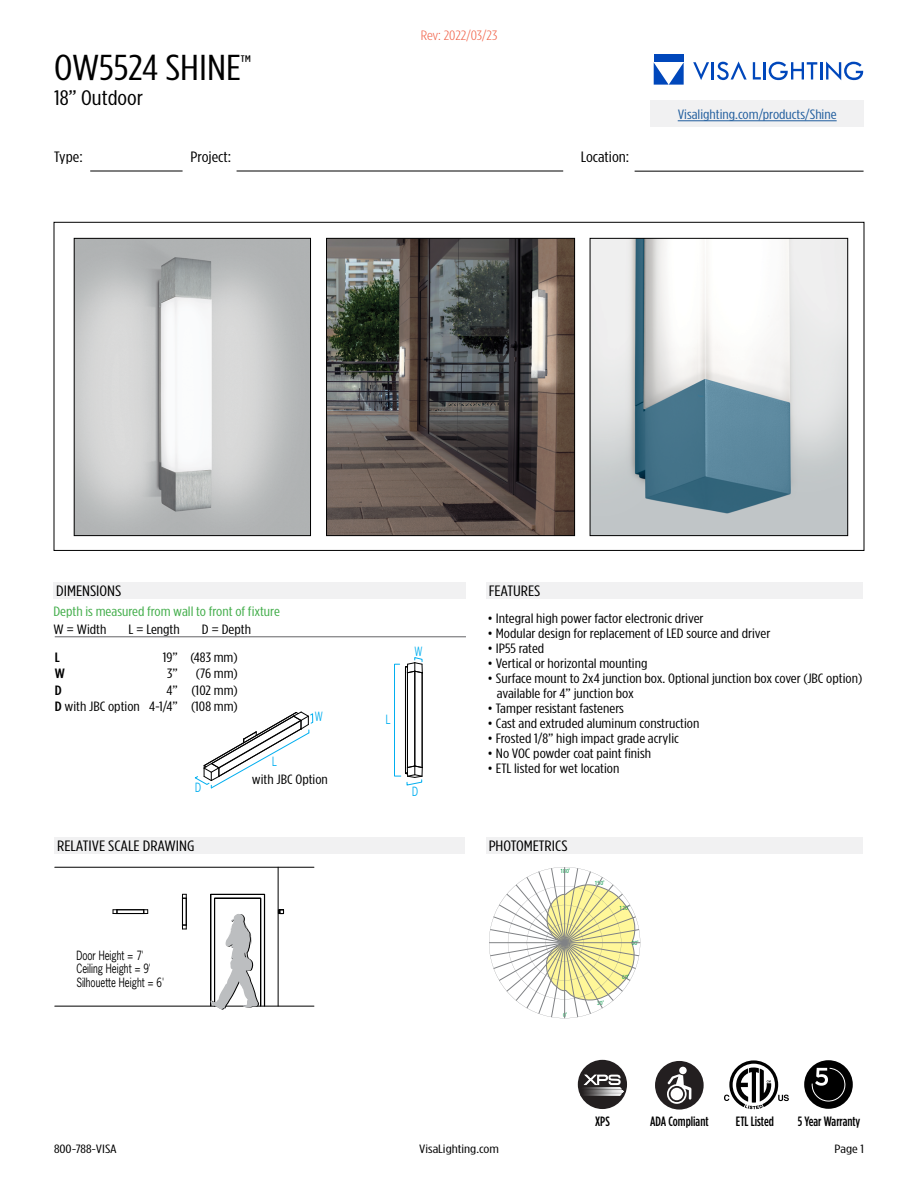
<style>
.page{position:relative;width:918px;height:1188px;background:#fff}
.page>*{position:absolute;margin:0;border:0;box-sizing:border-box;transform-origin:0 0}
.t1{font:condensed 36px "Gotham HTF";color:#000;scale:1.25 1}
.t2{font:condensed 21px "Gotham HTF";color:#000;scale:1.25 1}
.t3{font:condensed 15px "Gotham HTF";color:#000;scale:1.25 1}
.t4{font:condensed 13.5px/15px "Gotham HTF";color:#000;scale:1.25 1}
.t5{font:condensed 13.5px "Gotham HTF";color:#41ad49;scale:1.25 1}
.t6{font:500 condensed 13.5px "Gotham HTF";color:#000}
.t7{font:condensed 13.5px "Gotham HTF";color:#215e9e;scale:1.25 1}
.t8{font:300 condensed 13.5px "Gotham HTF";letter-spacing:-.01em;color:#f15b40;scale:1.25 1}
.t9{font:500 condensed 13.5px "Gotham HTF";color:#000;scale:1.25 1}
.t10{font:12px/13.5px "News Gothic Std";color:#000;scale:.8 1}
.t11{font:condensed 12px "Gotham HTF";color:#000;scale:1.35 1}
.t12{font:12px "News Gothic Std";color:#00aeef;scale:.8 1}
.t13{font:condensed 5.85px "Frutiger LT Std";color:#009444}
.s1{font-weight:500}
</style>
<div class="page">
<svg style="left:394px;top:657px;width:29px;height:129px"></svg>
<svg style="left:194px;top:711px;width:120px;height:78px"></svg>
<svg style="left:489px;top:867px;width:152px;height:152px"></svg>
<div style="left:654px;top:55px;width:30px;height:7px;background:#0047bb"></div>
<svg style="left:654px;top:62px;width:30px;height:23px"></svg>
<svg style="left:693px;top:62px;width:16px;height:18px"></svg>
<hr style="left:711px;top:62px;width:3px;height:18px;background:#0047bb">
<svg style="left:753px;top:62px;width:8px;height:18px"></svg>
<hr style="left:763px;top:62px;width:3px;height:18px;background:#0047bb">
<svg style="left:769px;top:62px;width:94px;height:18px"></svg>
<svg style="left:717px;top:61px;width:30px;height:19px"></svg>
<hr style="left:90px;top:171px;width:93px;height:1px;background:#000">
<hr style="left:635px;top:171px;width:229px;height:1px;background:#000">
<hr style="left:237px;top:171px;width:326px;height:1px;background:#000">
<div style="left:650px;top:100px;width:214px;height:27px;background:#f1f1f2"></div>
<hr style="left:678px;top:121px;width:159px;height:1px;background:#215e9e">
<svg style="left:804px;top:1060px;width:49px;height:49px"></svg>
<svg style="left:724px;top:1060px;width:65px;height:49px"></svg>
<div style="left:655px;top:1061px;width:49px;height:49px;background:#231f20;border-radius:50%"></div>
<div style="left:679px;top:1067px;width:8px;height:7px;background:#fff;border-radius:50%"></div>
<svg style="left:667px;top:1074px;width:25px;height:30px"></svg>
<svg style="left:577px;top:1059px;width:50px;height:50px"></svg>
<svg style="left:113px;top:909px;width:35px;height:5px"></svg>
<svg style="left:279px;top:909px;width:5px;height:5px"></svg>
<svg style="left:182px;top:894px;width:5px;height:36px"></svg>
<hr style="left:55px;top:867px;width:259px;height:1px;background:#000">
<hr style="left:55px;top:1006px;width:259px;height:1px;background:#000">
<hr style="left:278px;top:867px;width:1px;height:139px;background:#000">
<svg style="left:210px;top:894px;width:55px;height:116px"></svg>
<div style="left:55px;top:837px;width:410px;height:17px;background:#f1f1f2"></div>
<div style="left:53px;top:582px;width:413px;height:16px;background:#f1f1f2"></div>
<div style="left:486px;top:582px;width:377px;height:16px;background:#f1f1f2"></div>
<div style="left:486px;top:837px;width:377px;height:17px;background:#f1f1f2"></div>
<img style="left:76px;top:240px;width:233px;height:294px">
<div style="left:74px;top:238px;width:237px;height:298px;border:1px solid #000"></div>
<img style="left:328px;top:240px;width:245px;height:294px">
<div style="left:326px;top:238px;width:249px;height:298px;border:1px solid #000"></div>
<img style="left:592px;top:240px;width:254px;height:294px">
<div style="left:590px;top:238px;width:258px;height:298px;border:1px solid #000"></div>
<hr style="left:55px;top:637px;width:411px;height:1px;background:#636466">
<h1 class="t1" style="left:54px;top:48px;width:159px">OW5524 SHINE<sup>™</sup></h1>
<h2 class="t2" style="left:54px;top:87px;width:73px">18” Outdoor</h2>
<p class="t8" style="left:421px;top:28px;width:63px">Rev: 2022/03/23</p>
<p class="t3" style="left:54px;top:148px;width:24px">Type:</p>
<p class="t3" style="left:191px;top:148px;width:34px">Project:</p>
<p class="t3" style="left:581px;top:148px;width:40px">Location:</p>
<p class="t7" style="left:678px;top:107px;width:129px">Visalighting.com/products/Shine</p>
<p class="t3" style="left:56px;top:583px;width:54px">DIMENSIONS</p>
<p class="t3" style="left:489px;top:583px;width:43px">FEATURES</p>
<p class="t4" style="left:488px;top:611px;width:174px">• Integral high power factor electronic driver</p>
<p class="t4" style="left:488px;top:626px;width:228px">• Modular design for replacement of LED source and driver</p>
<p class="t4" style="left:488px;top:641px;width:47px">• IP55 rated</p>
<p class="t4" style="left:488px;top:656px;width:129px">• Vertical or horizontal mounting</p>
<p class="t4" style="left:497px;top:671px;width:294px;text-indent:-9px">• Surface mount to 2x4 junction box. Optional junction box cover (JBC option) available for 4” junction box</p>
<p class="t4" style="left:488px;top:701px;width:111px">• Tamper resistant fasteners</p>
<p class="t4" style="left:488px;top:716px;width:171px">• Cast and extruded aluminum construction</p>
<p class="t4" style="left:488px;top:731px;width:155px">• Frosted 1/8” high impact grade acrylic</p>
<p class="t4" style="left:488px;top:746px;width:132px">• No VOC powder coat paint finish</p>
<p class="t4" style="left:488px;top:761px;width:107px">• ETL listed for wet location</p>
<p class="t5" style="left:53px;top:604px;width:183px">Depth is measured from wall to front of fixture</p>
<p class="t4" style="left:53px;top:622px;width:44px">W = Width</p>
<p class="t4" style="left:128px;top:622px;width:43px">L = Length</p>
<p class="t4" style="left:202px;top:622px;width:41px">D = Depth</p>
<p class="t9" style="left:55px;top:650px;width:5px">L</p>
<p class="t4" style="left:163px;top:649px;width:62px">19” (483 mm)</p>
<p class="t9" style="left:55px;top:666px;width:10px">W</p>
<p class="t4" style="left:167px;top:666px;width:10px">3”</p>
<p class="t4" style="left:196px;top:666px;width:35px">(76 mm)</p>
<p class="t9" style="left:55px;top:683px;width:7px">D</p>
<p class="t12" style="left:415px;top:644px;width:11px">W</p>
<p class="t4" style="left:55px;top:682px;width:148px;line-height:16.5px;text-align:right">4” (102 mm)<br><span class="s1">D</span> with JBC option 4-1/4” (108 mm)</p>
<p class="t12" style="left:315px;top:708px;width:11px">W</p>
<p class="t12" style="left:386px;top:712px;width:8px">L</p>
<p class="t12" style="left:272px;top:754px;width:8px">L</p>
<p class="t4" style="left:252px;top:772px;width:62px">with JBC Option</p>
<p class="t12" style="left:195px;top:780px;width:9px">D</p>
<p class="t12" style="left:412px;top:784px;width:9px">D</p>
<p class="t3" style="left:57px;top:838px;width:111px">RELATIVE SCALE DRAWING</p>
<p class="t10" style="left:76px;top:948px;width:111px">Door Height = 7'<br>Ceiling Height = 9'<br>Silhouette Height = 6'</p>
<p class="t3" style="left:489px;top:838px;width:65px">PHOTOMETRICS</p>
<p class="t13" style="left:560px;top:868px;width:11px">180˚</p>
<p class="t13" style="left:563px;top:1011px;width:6px">0˚</p>
<p class="t13" style="left:595px;top:879px;width:11px">150˚</p>
<p class="t13" style="left:597px;top:1000px;width:8px">30˚</p>
<p class="t13" style="left:620px;top:904px;width:11px">120˚</p>
<p class="t13" style="left:632px;top:939px;width:8px">90˚</p>
<p class="t13" style="left:622px;top:974px;width:8px">60˚</p>
<p class="t6" style="left:595px;top:1114px;width:16px">XPS</p>
<p class="t6" style="left:650px;top:1114px;width:60px">ADA Compliant</p>
<p class="t6" style="left:736px;top:1113px;width:39px">ETL Listed</p>
<p class="t6" style="left:798px;top:1113px;width:64px">5 Year Warranty</p>
<p class="t11" style="left:54px;top:1143px;width:48px">800-788-VISA</p>
<p class="t11" style="left:419px;top:1143px;width:61px">VisaLighting.com</p>
<p class="t11" style="left:835px;top:1143px;width:23px">Page 1</p>
</div>
